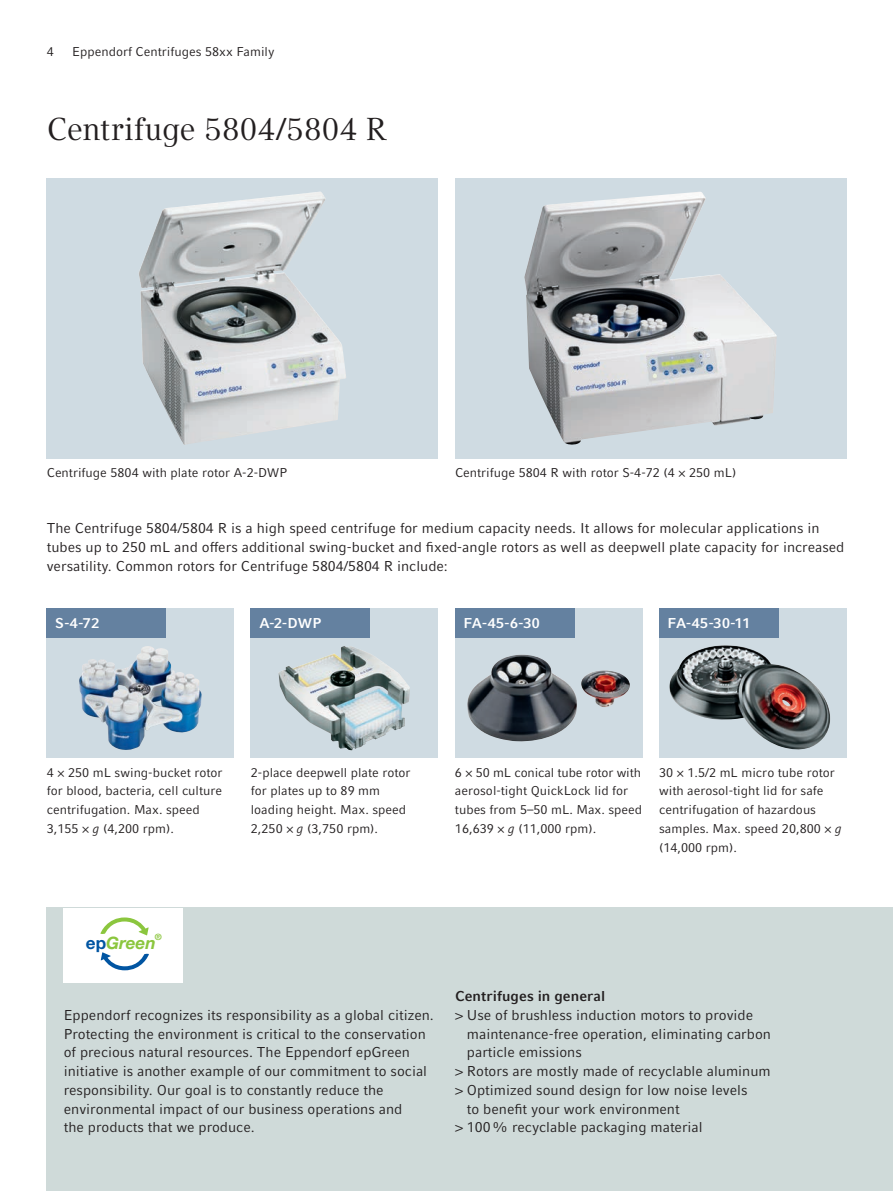
<style>
.page{position:relative;width:893px;height:1191px;background:#fff}
.page>*{position:absolute;margin:0;border:0;box-sizing:border-box;transform-origin:0 0}
.t1{font:31.5px "Compatil Textfor Eppendorf";letter-spacing:.005em;color:#231f20}
.t2{font:italic 700 17.1px "EP Helvetica";color:#8bc63e}
.t3{font:14.25px/18.8px "Compatil Factfor Eppendorf";color:#231f20}
.t4{font:700 14.25px "Compatil Factfor Eppendorf";letter-spacing:.025em;color:#fff}
.t5{font:700 14.25px "Compatil Factfor Eppendorf";letter-spacing:.005em;color:#231f20}
.t6{font:12.75px/18.8px "Compatil Factfor Eppendorf";color:#231f20}
.t7{font:700 8.7px "EP Helvetica";color:#8bc63e}
.s1{font-style:italic}
.s2{font-style:normal;color:#0155a2}
.s3{font-family:"Compatil Textfor Eppendorf"}
</style>
<div class="page">
<div style="left:47px;top:907px;width:846px;height:284px;background:#cfdad9"></div>
<div style="left:47px;top:178px;width:391px;height:280px;background:#cfdbe2"></div>
<img style="left:139px;top:192px;width:207px;height:253px">
<div style="left:455px;top:178px;width:391px;height:280px;background:#cfdbe2"></div>
<img style="left:524px;top:192px;width:253px;height:253px">
<div style="left:47px;top:608px;width:187px;height:150px;background:#cfdbe2"></div>
<div style="left:251px;top:608px;width:187px;height:150px;background:#cfdbe2"></div>
<div style="left:455px;top:608px;width:187px;height:150px;background:#cfdbe2"></div>
<div style="left:659px;top:608px;width:187px;height:150px;background:#cfdbe2"></div>
<div style="left:47px;top:608px;width:119px;height:30px;background:#6481a0"></div>
<div style="left:251px;top:608px;width:119px;height:30px;background:#6481a0"></div>
<div style="left:455px;top:608px;width:119px;height:30px;background:#6481a0"></div>
<div style="left:659px;top:608px;width:119px;height:30px;background:#6481a0"></div>
<img style="left:79px;top:646px;width:123px;height:104px">
<img style="left:278px;top:646px;width:132px;height:104px">
<img style="left:467px;top:654px;width:163px;height:88px">
<img style="left:669px;top:645px;width:161px;height:105px">
<div style="left:63px;top:907px;width:120px;height:75px;background:#fff"></div>
<svg style="left:100px;top:917px;width:49px;height:18px"></svg>
<svg style="left:101px;top:952px;width:48px;height:18px"></svg>
<p class="t6" style="left:47px;top:43px;width:9px">4</p>
<p class="t6" style="left:72px;top:43px;width:204px">Eppendorf Centrifuges 58xx Family</p>
<h1 class="t1" style="left:47px;top:111px;width:341px">Centrifuge 5804/5804 R</h1>
<p class="t6" style="left:47px;top:463px;width:242px">Centrifuge 5804 with plate rotor A-2-DWP</p>
<p class="t6" style="left:455px;top:463px;width:283px">Centrifuge 5804 R with rotor S-4-72 (4 × 250 mL)</p>
<p class="t3" style="left:47px;top:519px;width:799px">The Centrifuge 5804/5804 R is a high speed centrifuge for medium capacity needs. It allows for molecular applications in tubes up to 250 mL and offers additional swing-bucket and fixed-angle rotors as well as deepwell plate capacity for increased versatility. Common rotors for Centrifuge 5804/5804 R include:</p>
<p class="t4" style="left:55px;top:615px;width:46px">S-4-72</p>
<p class="t4" style="left:259px;top:615px;width:64px">A-2-DWP</p>
<p class="t4" style="left:463px;top:615px;width:78px">FA-45-6-30</p>
<p class="t4" style="left:668px;top:615px;width:84px">FA-45-30-11</p>
<p class="t6" style="left:47px;top:763px;width:177px">4 × 250 mL swing-bucket rotor for blood, bacteria, cell culture centrifugation. Max. speed<br>3,155 × <span class="s1">g</span> (4,200 rpm).</p>
<p class="t6" style="left:251px;top:763px;width:161px">2-place deepwell plate rotor for plates up to 89 mm loading height. Max. speed<br>2,250 × <span class="s1">g</span> (3,750 rpm).</p>
<p class="t6" style="left:455px;top:763px;width:189px">6 × 50 mL conical tube rotor with aerosol-tight QuickLock lid for tubes from 5–50 mL. Max. speed<br>16,639 × <span class="s1">g</span> (11,000 rpm).</p>
<p class="t6" style="left:659px;top:763px;width:184px">30 × 1.5/2 mL micro tube rotor with aerosol-tight lid for safe centrifugation of hazardous samples. Max. speed 20,800 × <span class="s1">g </span>(14,000 rpm).</p>
<p class="t2" style="left:86px;top:932px;width:71px"><span class="s2">ep</span>Green</p>
<p class="t7" style="left:155px;top:932px;width:8px">®</p>
<p class="t3" style="left:64px;top:1005px;width:372px">Eppendorf recognizes its responsibility as a global citizen.<br>Protecting the environment is critical to the conservation of precious natural resources. The Eppendorf epGreen initiative is another example of our commitment to social responsibility. Our goal is to constantly reduce the environmental impact of our business operations and<br>the products that we produce.</p>
<p class="t5" style="left:455px;top:988px;width:152px">Centrifuges in general</p>
<p class="t3" style="left:455px;top:1005px;width:300px"><span class="s3">&gt;</span> Use of brushless induction motors to provide</p>
<p class="t3" style="left:467px;top:1024px;width:306px">maintenance-free operation, eliminating carbon</p>
<p class="t3" style="left:467px;top:1043px;width:117px">particle emissions</p>
<p class="t3" style="left:455px;top:1061px;width:317px"><span class="s3">&gt;</span> Rotors are mostly made of recyclable aluminum</p>
<p class="t3" style="left:455px;top:1080px;width:294px"><span class="s3">&gt;</span> Optimized sound design for low noise levels</p>
<p class="t3" style="left:467px;top:1099px;width:214px">to benefit your work environment</p>
<p class="t3" style="left:455px;top:1118px;width:249px"><span class="s3">&gt;</span> 100 % recyclable packaging material</p>
</div>
